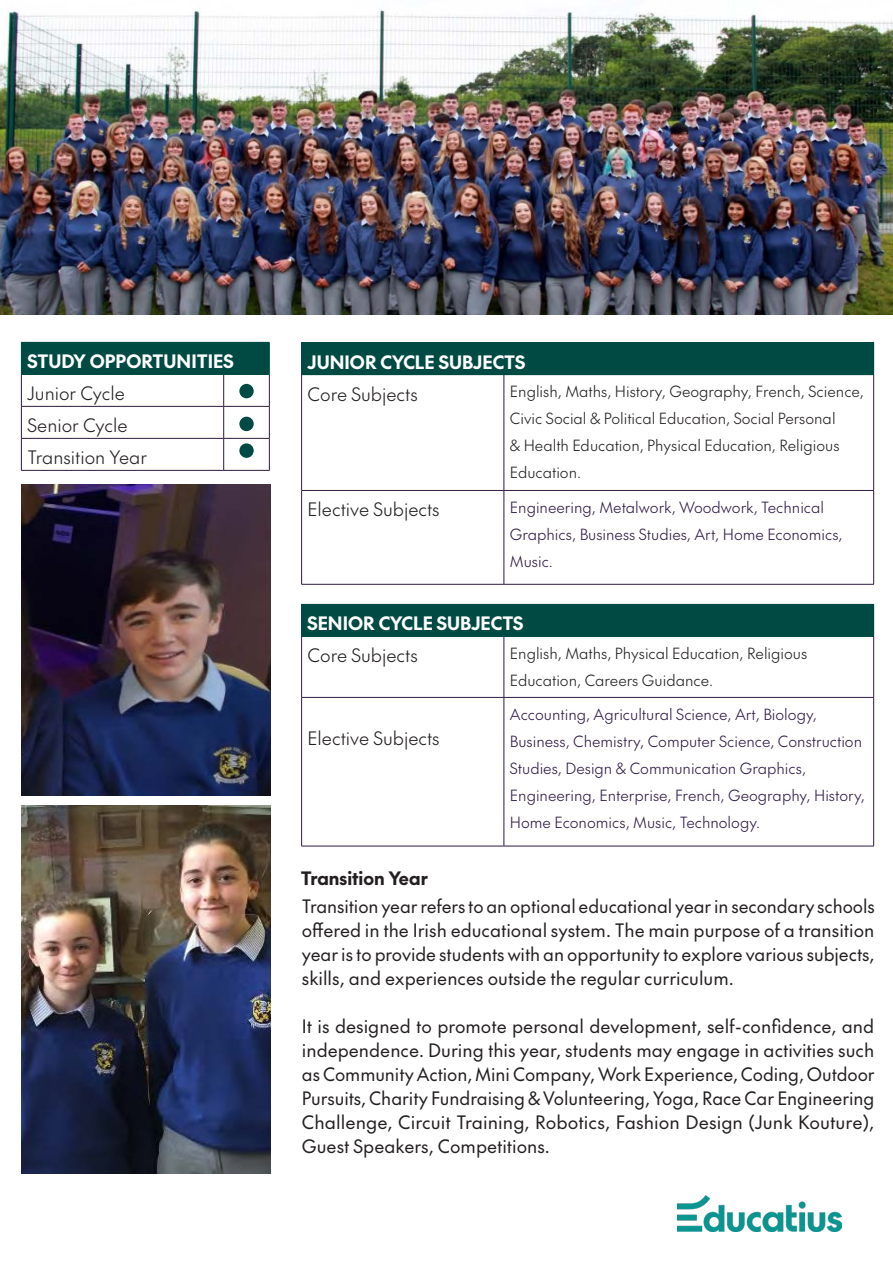
<style>
.page{position:relative;width:893px;height:1263px;background:#fff}
.page>*{position:absolute;margin:0;border:0;box-sizing:border-box;transform-origin:0 0}
.t1{font:18px/24px "The Future";color:#231f20;text-align:justify}
.t2{font:300 18px "The Future";color:#231f20}
.t3{font:700 18px "The Future";color:#fff}
.t4{font:700 18px "The Future";color:#231f20}
.t5{font:300 15px/27px "The Future";color:#2e1a45}
.t6{font:300 15px/27px "The Future";color:#231f20}
</style>
<div class="page">
<img style="left:0;top:9px;width:893px;height:305px">
<div style="left:21px;top:342px;width:248px;height:32px;background:#004a44"></div>
<hr style="left:21px;top:375px;width:1px;height:31px;background:#2e1a45">
<hr style="left:21px;top:407px;width:1px;height:31px;background:#2e1a45">
<hr style="left:21px;top:439px;width:1px;height:31px;background:#2e1a45">
<hr style="left:223px;top:375px;width:1px;height:31px;background:#2e1a45">
<hr style="left:269px;top:375px;width:1px;height:31px;background:#2e1a45">
<hr style="left:223px;top:407px;width:1px;height:31px;background:#2e1a45">
<hr style="left:269px;top:407px;width:1px;height:31px;background:#2e1a45">
<hr style="left:223px;top:439px;width:1px;height:31px;background:#2e1a45">
<hr style="left:269px;top:439px;width:1px;height:31px;background:#2e1a45">
<hr style="left:21px;top:406px;width:203px;height:1px;background:#2e1a45">
<hr style="left:224px;top:406px;width:46px;height:1px;background:#2e1a45">
<hr style="left:21px;top:438px;width:203px;height:1px;background:#2e1a45">
<hr style="left:224px;top:438px;width:46px;height:1px;background:#2e1a45">
<hr style="left:21px;top:470px;width:203px;height:1px;background:#2e1a45">
<hr style="left:224px;top:470px;width:46px;height:1px;background:#2e1a45">
<hr style="left:269px;top:342px;width:1px;height:32px;background:#004a44">
<hr style="left:21px;top:374px;width:203px;height:1px;background:#004a44">
<hr style="left:224px;top:374px;width:46px;height:1px;background:#004a44">
<div style="left:239px;top:384px;width:15px;height:14px;background:#004a44;border-radius:50%"></div>
<div style="left:302px;top:343px;width:572px;height:32px;background:#004a44"></div>
<hr style="left:301px;top:375px;width:1px;height:115px;background:#2e1a45">
<hr style="left:504px;top:375px;width:1px;height:115px;background:#2e1a45">
<hr style="left:873px;top:375px;width:1px;height:115px;background:#2e1a45">
<hr style="left:301px;top:491px;width:1px;height:93px;background:#2e1a45">
<hr style="left:301px;top:490px;width:203px;height:1px;background:#2e1a45">
<hr style="left:504px;top:490px;width:370px;height:1px;background:#2e1a45">
<hr style="left:504px;top:491px;width:1px;height:93px;background:#2e1a45">
<hr style="left:873px;top:491px;width:1px;height:93px;background:#2e1a45">
<hr style="left:301px;top:584px;width:203px;height:1px;background:#2e1a45">
<hr style="left:504px;top:584px;width:370px;height:1px;background:#2e1a45">
<hr style="left:301px;top:342px;width:203px;height:1px;background:#004a44">
<hr style="left:301px;top:343px;width:1px;height:31px;background:#004a44">
<hr style="left:504px;top:342px;width:370px;height:1px;background:#004a44">
<hr style="left:301px;top:374px;width:203px;height:1px;background:#004a44">
<img style="left:678px;top:1195px;width:163px;height:36px">
<div style="left:302px;top:604px;width:572px;height:32px;background:#004a44"></div>
<hr style="left:301px;top:636px;width:1px;height:61px;background:#2e1a45">
<hr style="left:504px;top:636px;width:1px;height:61px;background:#2e1a45">
<hr style="left:873px;top:636px;width:1px;height:61px;background:#2e1a45">
<hr style="left:301px;top:698px;width:1px;height:148px;background:#2e1a45">
<hr style="left:301px;top:697px;width:203px;height:1px;background:#2e1a45">
<hr style="left:504px;top:697px;width:370px;height:1px;background:#2e1a45">
<hr style="left:504px;top:698px;width:1px;height:148px;background:#2e1a45">
<hr style="left:873px;top:698px;width:1px;height:148px;background:#2e1a45">
<hr style="left:301px;top:846px;width:203px;height:1px;background:#2e1a45">
<hr style="left:504px;top:846px;width:370px;height:1px;background:#2e1a45">
<hr style="left:301px;top:604px;width:1px;height:32px;background:#004a44">
<hr style="left:301px;top:636px;width:203px;height:1px;background:#004a44">
<hr style="left:504px;top:636px;width:370px;height:1px;background:#004a44">
<img style="left:21px;top:485px;width:249px;height:310px">
<div style="left:239px;top:417px;width:15px;height:14px;background:#004a44;border-radius:50%"></div>
<div style="left:239px;top:443px;width:15px;height:15px;background:#004a44;border-radius:50%"></div>
<img style="left:21px;top:806px;width:249px;height:367px">
<p class="t3" style="left:27px;top:349px;width:208px">STUDY OPPORTUNITIES</p>
<p class="t2" style="left:27px;top:381px;width:99px">Junior Cycle</p>
<p class="t2" style="left:27px;top:413px;width:102px">Senior Cycle</p>
<p class="t2" style="left:27px;top:445px;width:121px">Transition Year</p>
<p class="t3" style="left:308px;top:349px;width:219px">JUNIOR CYCLE SUBJECTS</p>
<p class="t2" style="left:308px;top:382px;width:112px">Core Subjects</p>
<p class="t6" style="left:510px;top:378px;width:355px">English, Maths, History, Geography, French, Science, Civic Social &amp; Political Education, Social Personal<br>&amp; Health Education, Physical Education, Religious Education.</p>
<p class="t2" style="left:308px;top:497px;width:134px">Elective Subjects</p>
<p class="t5" style="left:510px;top:494px;width:334px">Engineering, Metalwork, Woodwork, Technical<br>Graphics, Business Studies, Art, Home Economics,<br>Music.</p>
<p class="t3" style="left:308px;top:611px;width:217px">SENIOR CYCLE SUBJECTS</p>
<p class="t2" style="left:308px;top:643px;width:112px">Core Subjects</p>
<p class="t6" style="left:510px;top:640px;width:299px">English, Maths, Physical Education, Religious<br>Education, Careers Guidance.</p>
<p class="t2" style="left:308px;top:726px;width:134px">Elective Subjects</p>
<p class="t5" style="left:510px;top:701px;width:357px">Accounting, Agricultural Science, Art, Biology, Business, Chemistry, Computer Science, Construction Studies, Design &amp; Communication Graphics, Engineering, Enterprise, French, Geography, History, Home Economics, Music, Technology.</p>
<p class="t4" style="left:301px;top:865px;width:128px">Transition Year</p>
<p class="t1" style="left:302px;top:894px;width:574px">Transition year refers to an optional educational year in secondary schools offered in the Irish educational system. The main purpose of a transition year is to provide students with an opportunity to explore various subjects, skills, and experiences outside the regular curriculum.</p>
<p class="t1" style="left:302px;top:1014px;width:574px">It is designed to promote personal development, self-confidence, and independence. During this year, students may engage in activities such as Community Action, Mini Company, Work Experience, Coding, Outdoor Pursuits, Charity Fundraising &amp; Volunteering, Yoga, Race Car Engineering Challenge, Circuit Training, Robotics, Fashion Design (Junk Kouture), Guest Speakers, Competitions.</p>
</div>
